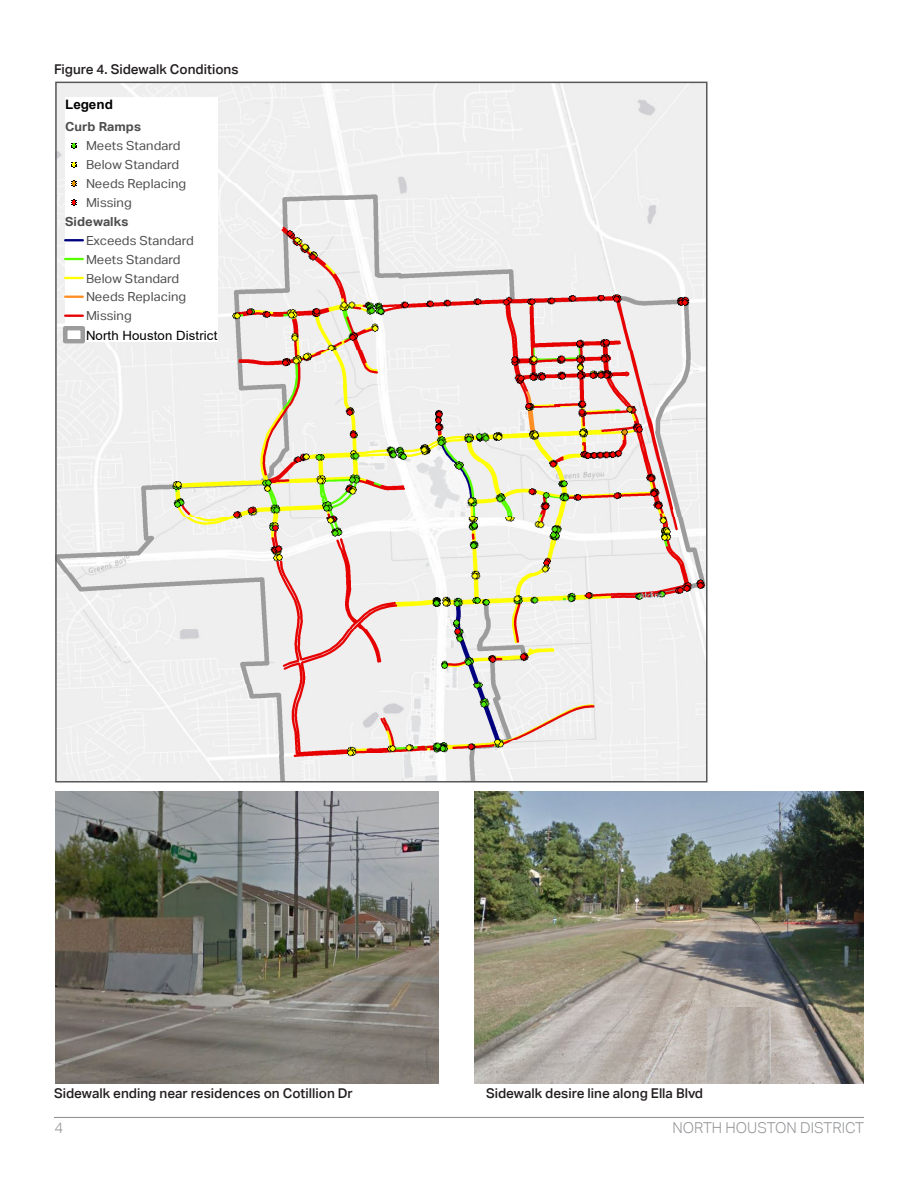
<style>
.page{position:relative;width:918px;height:1188px;background:#fff}
.page>*{position:absolute;margin:0;border:0;box-sizing:border-box;transform-origin:0 0}
.t1{font:300 15px "Aktiv Grotesk";color:#939598}
.Figure_title{font:500 13.5px "Aktiv Grotesk";color:#231f20}
.t2{font:700 13.05px "Arial";letter-spacing:.005em;color:#000;scale:1.04 1}
.t3{font:12.75px "Arial";letter-spacing:.01em;color:#000;scale:1.04 1}
.t4{font:12.45px "Aktiv Grotesk";letter-spacing:.005em;color:#4e4e4e;scale:1.04 1}
.t5{font:700 12.45px "Aktiv Grotesk";color:#4e4e4e;scale:1.04 1}
</style>
<div class="page">
<hr style="left:54px;top:1117px;width:810px;height:1px;background:#939598">
<svg style="left:58px;top:85px;width:647px;height:695px"></svg>
<div style="left:65px;top:98px;width:152px;height:244px;background:#fff"></div>
<svg style="left:71px;top:143px;width:6px;height:6px"></svg>
<svg style="left:71px;top:162px;width:6px;height:6px"></svg>
<svg style="left:71px;top:180px;width:6px;height:7px"></svg>
<svg style="left:71px;top:199px;width:6px;height:7px"></svg>
<svg style="left:65px;top:239px;width:18px;height:2px"></svg>
<svg style="left:65px;top:258px;width:18px;height:2px"></svg>
<svg style="left:65px;top:277px;width:18px;height:2px"></svg>
<svg style="left:65px;top:296px;width:18px;height:2px"></svg>
<svg style="left:65px;top:315px;width:18px;height:2px"></svg>
<div style="left:63px;top:326px;width:22px;height:17px;border:5px solid #9c9c9c"></div>
<img style="left:55px;top:792px;width:384px;height:292px">
<img style="left:474px;top:792px;width:390px;height:292px">
<img style="left:708px;top:1008px;width:62px;height:76px">
<p class="Figure_title" style="left:54px;top:61px;width:186px">Figure 4. Sidewalk Conditions</p>
<p class="t2" style="left:65px;top:96px;width:48px">Legend</p>
<p class="t5" style="left:65px;top:119px;width:74px">Curb Ramps</p>
<p class="t4" style="left:86px;top:139px;width:93px">Meets Standard</p>
<p class="t4" style="left:86px;top:158px;width:91px">Below Standard</p>
<p class="t4" style="left:86px;top:176px;width:98px">Needs Replacing</p>
<p class="t4" style="left:86px;top:195px;width:46px">Missing</p>
<p class="t5" style="left:65px;top:214px;width:62px">Sidewalks</p>
<p class="t4" style="left:86px;top:233px;width:105px">Exceeds Standard</p>
<p class="t4" style="left:86px;top:252px;width:93px">Meets Standard</p>
<p class="t4" style="left:86px;top:271px;width:91px">Below Standard</p>
<p class="t4" style="left:86px;top:290px;width:98px">Needs Replacing</p>
<p class="t4" style="left:86px;top:309px;width:46px">Missing</p>
<p class="t3" style="left:86px;top:326px;width:128px">North Houston District</p>
<p class="Figure_title" style="left:54px;top:1085px;width:300px">Sidewalk ending near residences on Cotillion Dr</p>
<p class="Figure_title" style="left:486px;top:1085px;width:219px">Sidewalk desire line along Ella Blvd</p>
<p class="t1" style="left:54px;top:1119px;width:10px">4</p>
<p class="t1" style="left:672px;top:1119px;width:193px">NORTH HOUSTON DISTRICT</p>
</div>
